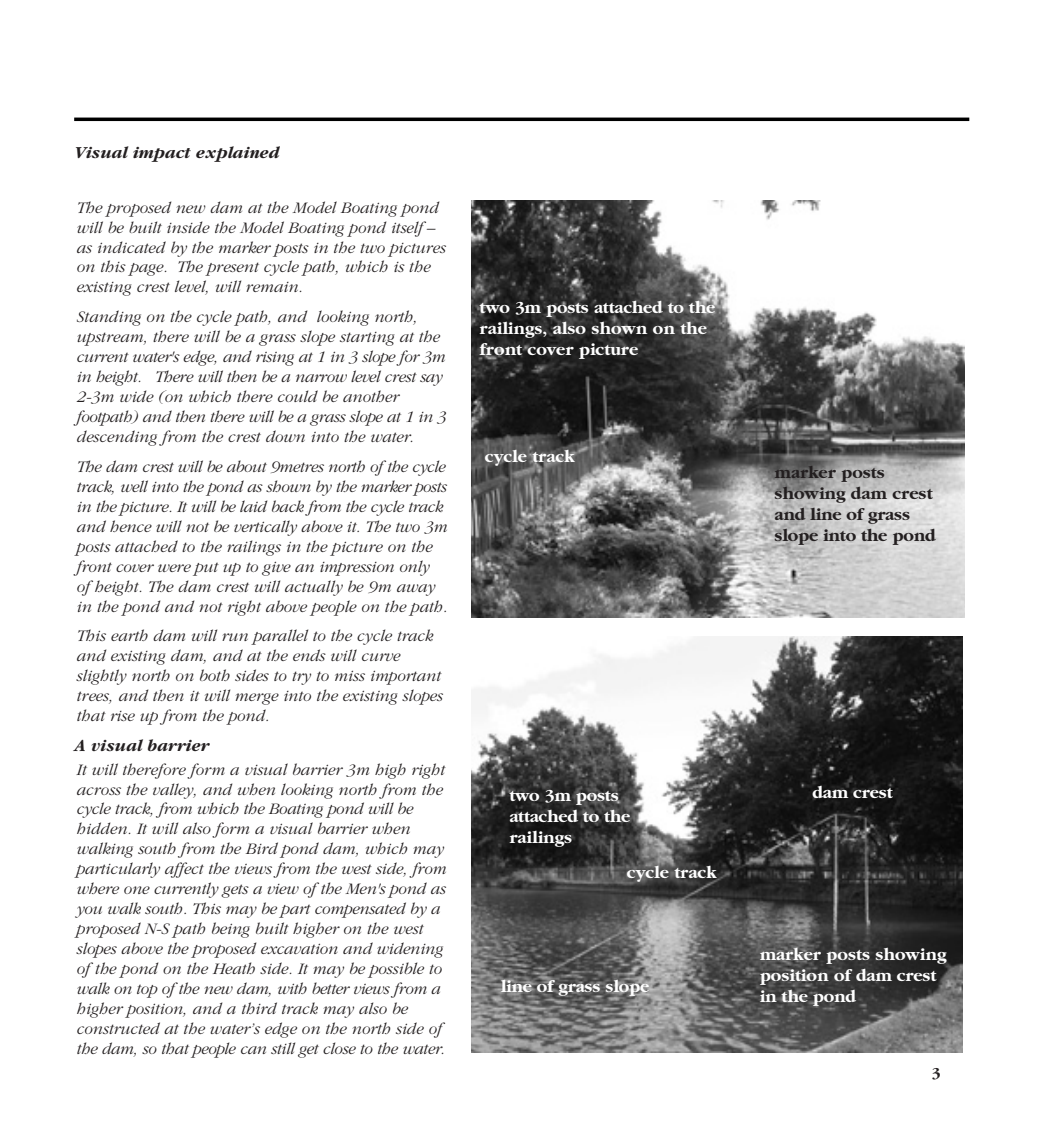
<style>
.page{position:relative;width:1042px;height:1141px;background:#fff}
.page>*{position:absolute;margin:0;border:0;box-sizing:border-box;transform-origin:0 0}
.t1{font:700 17.5px/21px "Garamond";color:#fff}
.t2{font:700 17.5px/21px "Garamond";letter-spacing:-.01em;color:#231f20}
.t3{font:italic 700 17.5px "Garamond";color:#231f20}
.t4{font:italic 300 16.62px/19.9px "Garamond";color:#231f20}
.t5{font:700 15.75px "Garamond";color:#231f20}
</style>
<div class="page">
<hr style="left:74px;top:118px;width:895px;height:3px;background:#000">
<img style="left:471px;top:636px;width:491px;height:416px">
<img style="left:471px;top:201px;width:493px;height:416px">
<p class="t3" style="left:76px;top:146px;width:206px">Visual impact explained</p>
<p class="t4" style="left:76px;top:199px;width:371px">The proposed new dam at the Model Boating pond will be built inside the Model Boating pond itself – as indicated by the marker posts in the two pictures on this page. The present cycle path, which is the existing crest level, will remain.</p>
<p class="t4" style="left:76px;top:308px;width:371px">Standing on the cycle path, and looking north, upstream, there will be a grass slope starting at the current water's edge, and rising at 1 in 3 slope for 3m in height. There will then be a narrow level crest say 2-3m wide (on which there could be another footpath) and then there will be a grass slope at 1 in 3 descending from the crest down into the water.</p>
<p class="t4" style="left:76px;top:458px;width:372px">The dam crest will be about 9metres north of the cycle track, well into the pond as shown by the marker posts in the picture. It will be laid back from the cycle track and hence will not be vertically above it. The two 3m posts attached to the railings in the picture on the front cover were put up to give an impression only<br>of height. The dam crest will actually be 9m away in the pond and not right above people on the path.</p>
<p class="t4" style="left:76px;top:628px;width:368px">This earth dam will run parallel to the cycle track and existing dam, and at the ends will curve slightly north on both sides to try to miss important trees, and then it will merge into the existing slopes that rise up from the pond.</p>
<p class="t3" style="left:76px;top:739px;width:136px">A visual barrier</p>
<p class="t4" style="left:76px;top:761px;width:371px">It will therefore form a visual barrier 3m high right across the valley, and when looking north from the cycle track, from which the Boating pond will be hidden. It will also form a visual barrier when walking south from the Bird pond dam, which may particularly affect the views from the west side, from where one currently gets a view of the Men's pond as you walk south. This may be part compensated by a proposed N-S path being built higher on the west slopes above the proposed excavation and widening of the pond on the Heath side. It may be possible to walk on top of the new dam, with better views from a higher position, and a third track may also be constructed at the water’s edge on the north side of the dam, so that people can still get close to the water.</p>
<p class="t1" style="left:479px;top:299px;width:237px">two 3m posts attached to the railings, also shown on the front cover picture</p>
<p class="t1" style="left:485px;top:447px;width:91px">cycle track</p>
<p class="t1" style="left:509px;top:786px;width:123px">two 3m posts attached to the railings</p>
<p class="t1" style="left:627px;top:863px;width:91px">cycle track</p>
<p class="t1" style="left:501px;top:977px;width:150px">line of grass slope</p>
<p class="t2" style="left:774px;top:463px;width:162px">marker posts showing dam crest and line of grass slope into the pond</p>
<p class="t1" style="left:812px;top:784px;width:82px">dam crest</p>
<p class="t1" style="left:759px;top:945px;width:188px">marker posts showing position of dam crest in the pond</p>
<p class="t5" style="left:932px;top:1067px;width:10px">3</p>
</div>
